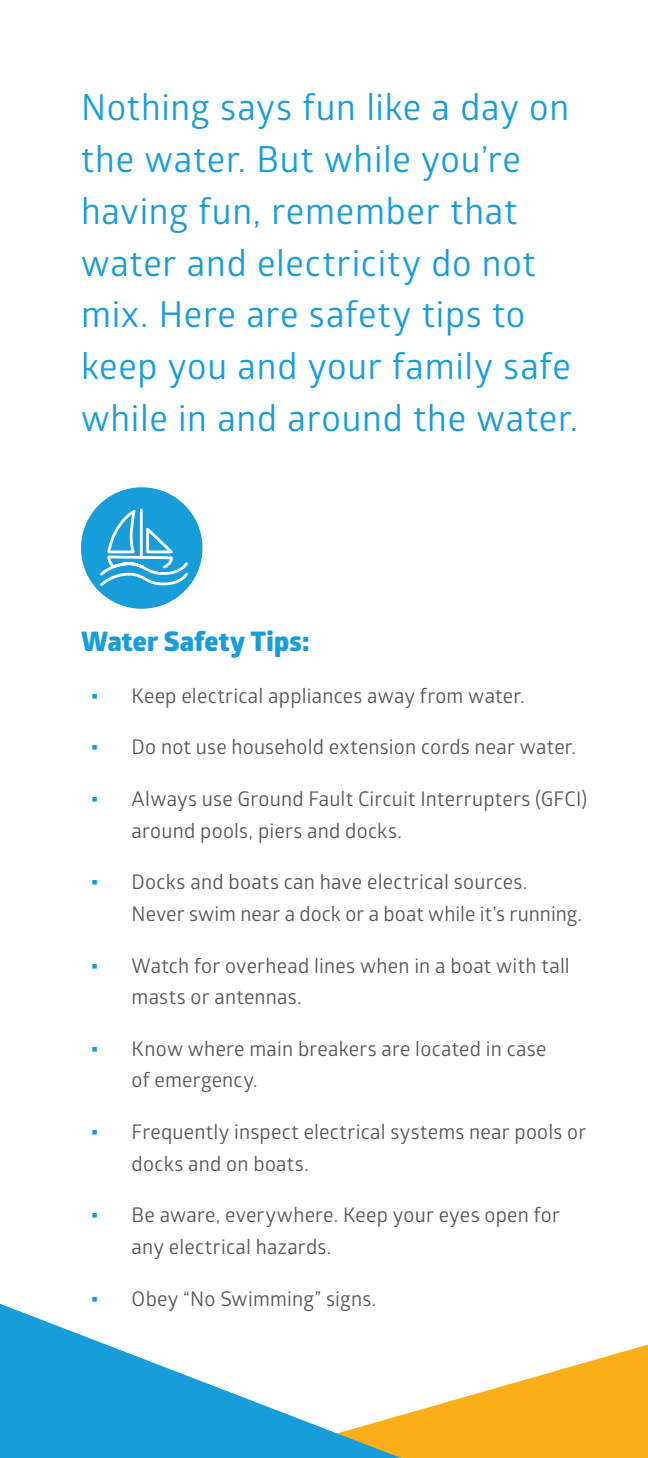
<style>
.page{position:relative;width:648px;height:1458px;background:#fff}
.page>*{position:absolute;margin:0;border:0;box-sizing:border-box;transform-origin:0 0}
.t1{font:36px/51.8px "Glober";letter-spacing:.02em;color:#179dd9}
.t2{font:800 27px "Glober";letter-spacing:.01em;color:#179dd9}
.t3{font:20.25px/31.5px "Glober";letter-spacing:.01em;color:#57585a}
.s1{font-family:"Arial";color:#0ca0dc}
</style>
<div class="page">
<div style="left:81px;top:487px;width:121px;height:122px;background:#179dd9;border-radius:50%"></div>
<svg style="left:401px;top:1345px;width:247px;height:113px;fill:#faaf18"></svg>
<svg style="left:0;top:1304px;width:401px;height:154px"></svg>
<svg style="left:100px;top:507px;width:89px;height:80px"></svg>
<h1 class="t1" style="left:81px;top:80px;width:499px">Nothing says fun like a day on the water. But while you’re having fun, remember that water and electricity do not mix. Here are safety tips to keep you and your family safe while in and around the water.</h1>
<h2 class="t2" style="left:81px;top:621px;width:230px">Water Safety Tips:</h2>
<p class="t3" style="left:91px;top:679px;width:435px"><span class="s1">▪</span> Keep electrical appliances away from water.</p>
<p class="t3" style="left:91px;top:731px;width:487px"><span class="s1">▪</span> Do not use household extension cords near water.</p>
<p class="t3" style="left:132px;top:782px;width:457px;text-indent:-40px"><span class="s1">▪</span> Always use Ground Fault Circuit Interrupters (GFCI) around pools, piers and docks.</p>
<p class="t3" style="left:132px;top:866px;width:452px;text-indent:-40px"><span class="s1">▪</span> Docks and boats can have electrical sources.<br>Never swim near a dock or a boat while it’s running.</p>
<p class="t3" style="left:132px;top:949px;width:440px;text-indent:-40px"><span class="s1">▪</span> Watch for overhead lines when in a boat with tall masts or antennas.</p>
<p class="t3" style="left:132px;top:1032px;width:416px;text-indent:-40px"><span class="s1">▪</span> Know where main breakers are located in case of emergency.</p>
<p class="t3" style="left:132px;top:1115px;width:456px;text-indent:-40px"><span class="s1">▪</span> Frequently inspect electrical systems near pools or docks and on boats.</p>
<p class="t3" style="left:132px;top:1199px;width:430px;text-indent:-40px"><span class="s1">▪</span> Be aware, everywhere. Keep your eyes open for any electrical hazards.</p>
<p class="t3" style="left:91px;top:1282px;width:287px"><span class="s1">▪</span> Obey “No Swimming” signs.</p>
</div>
